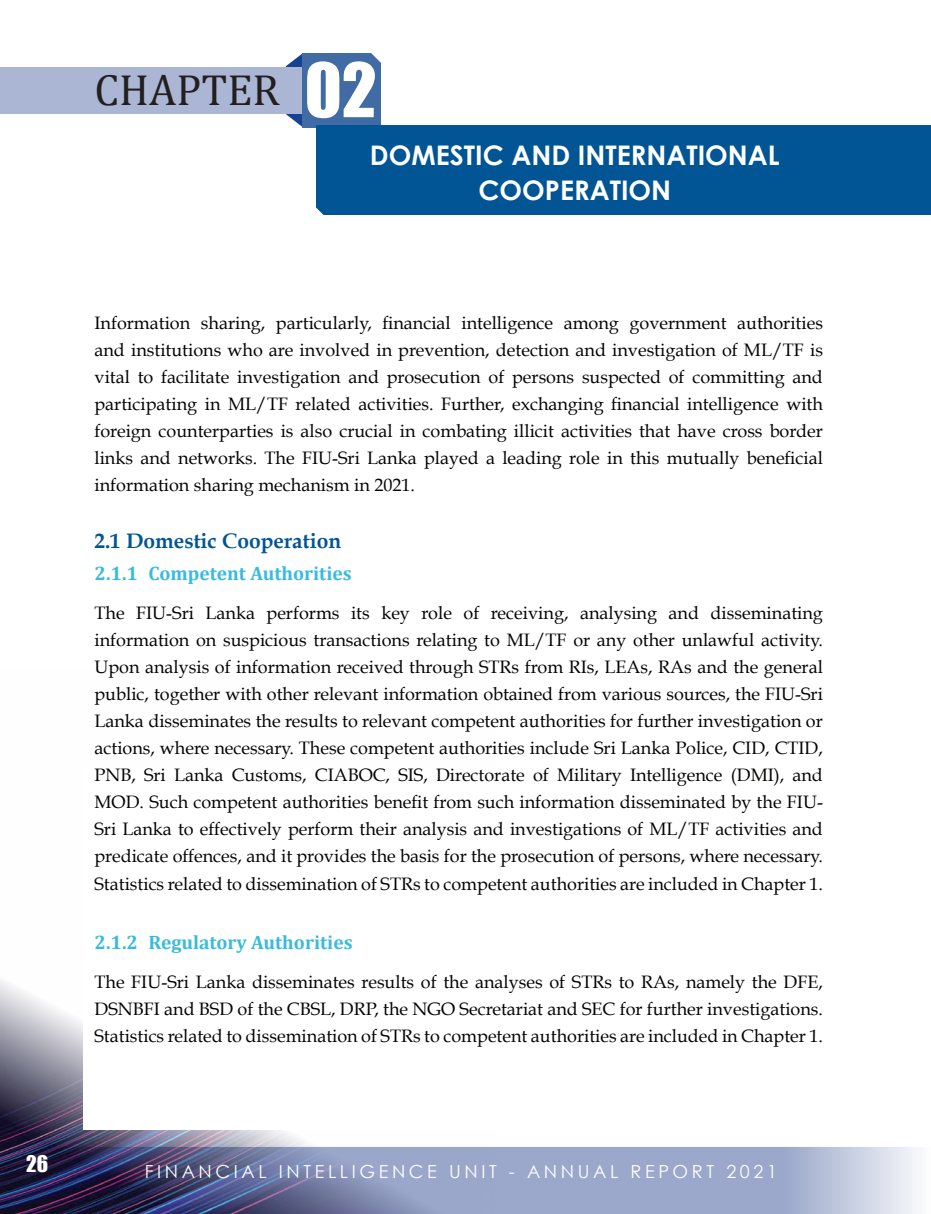
<style>
.page{position:relative;width:931px;height:1214px;background:#fff}
.page>*{position:absolute;margin:0;border:0;box-sizing:border-box;transform-origin:0 0}
.t1{font:43.8px "Cambria";color:#231f20}
.t2{font:700 27px/34.5px "Century Gothic";color:#fff;text-align:center}
.t3{font:700 21px "Book Antiqua";color:#015594}
.t4{font:21px "Impact";color:#fff}
.t5{font:700 19.5px "Cambria";color:#39bbde}
.t6{font:18px/27px "Book Antiqua";color:#040503;text-align:justify}
.t7{font:18px "Century Gothic";letter-spacing:.2em;color:#fff}
.s1{font-family:"Impact";font-size:69.3px;color:#fff}
</style>
<div class="page">
<svg style="left:494px;top:1147px;width:424px;height:67px;background:#a9b4d2"></svg>
<img style="left:0;top:980px;width:494px;height:234px">
<div style="left:83px;top:767px;width:531px;height:363px;background:#fff"></div>
<svg style="left:286px;top:53px;width:17px;height:14px"></svg>
<svg style="left:286px;top:114px;width:17px;height:13px"></svg>
<div style="left:0;top:67px;width:341px;height:47px;background:#abb6d4"></div>
<div style="left:303px;top:53px;width:78px;height:74px;background:#406ba4"></div>
<div style="left:316px;top:126px;width:615px;height:89px;background:#015594"></div>
<svg style="left:316px;top:207px;width:8px;height:8px"></svg>
<svg style="left:371px;top:53px;width:10px;height:10px"></svg>
<h1 class="t1" style="left:94px;top:64px;width:284px">CHAPTER <span class="s1">02</span></h1>
<h2 class="t2" style="left:370px;top:137px;width:411px">DOMESTIC AND INTERNATIONAL<br>COOPERATION</h2>
<p class="t6" style="left:94px;top:309px;width:730px">Information sharing, particularly, financial intelligence among government authorities and institutions who are involved in prevention, detection and investigation of ML/TF is vital to facilitate investigation and prosecution of persons suspected of committing and participating in ML/TF related activities. Further, exchanging financial intelligence with foreign counterparties is also crucial in combating illicit activities that have cross border links and networks. The FIU-Sri Lanka played a leading role in this mutually beneficial information sharing mechanism in 2021.</p>
<p class="t3" style="left:94px;top:529px;width:248px">2.1 Domestic Cooperation</p>
<p class="t5" style="left:94px;top:560px;width:259px">2.1.1 Competent Authorities</p>
<p class="t6" style="left:94px;top:600px;width:730px">The FIU-Sri Lanka performs its key role of receiving, analysing and disseminating information on suspicious transactions relating to ML/TF or any other unlawful activity.<br>Upon analysis of information received through STRs from RIs, LEAs, RAs and the general public, together with other relevant information obtained from various sources, the FIU-Sri Lanka disseminates the results to relevant competent authorities for further investigation or actions, where necessary. These competent authorities include Sri Lanka Police, CID, CTID, PNB, Sri Lanka Customs, CIABOC, SIS, Directorate of Military Intelligence (DMI), and MOD. Such competent authorities benefit from such information disseminated by the FIU-Sri Lanka to effectively perform their analysis and investigations of ML/TF activities and predicate offences, and it provides the basis for the prosecution of persons, where necessary.<br>Statistics related to dissemination of STRs to competent authorities are included in Chapter 1.</p>
<p class="t5" style="left:94px;top:928px;width:260px">2.1.2 Regulatory Authorities</p>
<p class="t6" style="left:94px;top:968px;width:730px">The FIU-Sri Lanka disseminates results of the analyses of STRs to RAs, namely the DFE, DSNBFI and BSD of the CBSL, DRP, the NGO Secretariat and SEC for further investigations.<br>Statistics related to dissemination of STRs to competent authorities are included in Chapter 1.</p>
<p class="t4" style="left:26px;top:1148px;width:23px">26</p>
<p class="t7" style="left:145px;top:1160px;width:634px">FINANCIAL INTELLIGENCE UNIT - ANNUAL REPORT 2021</p>
</div>
